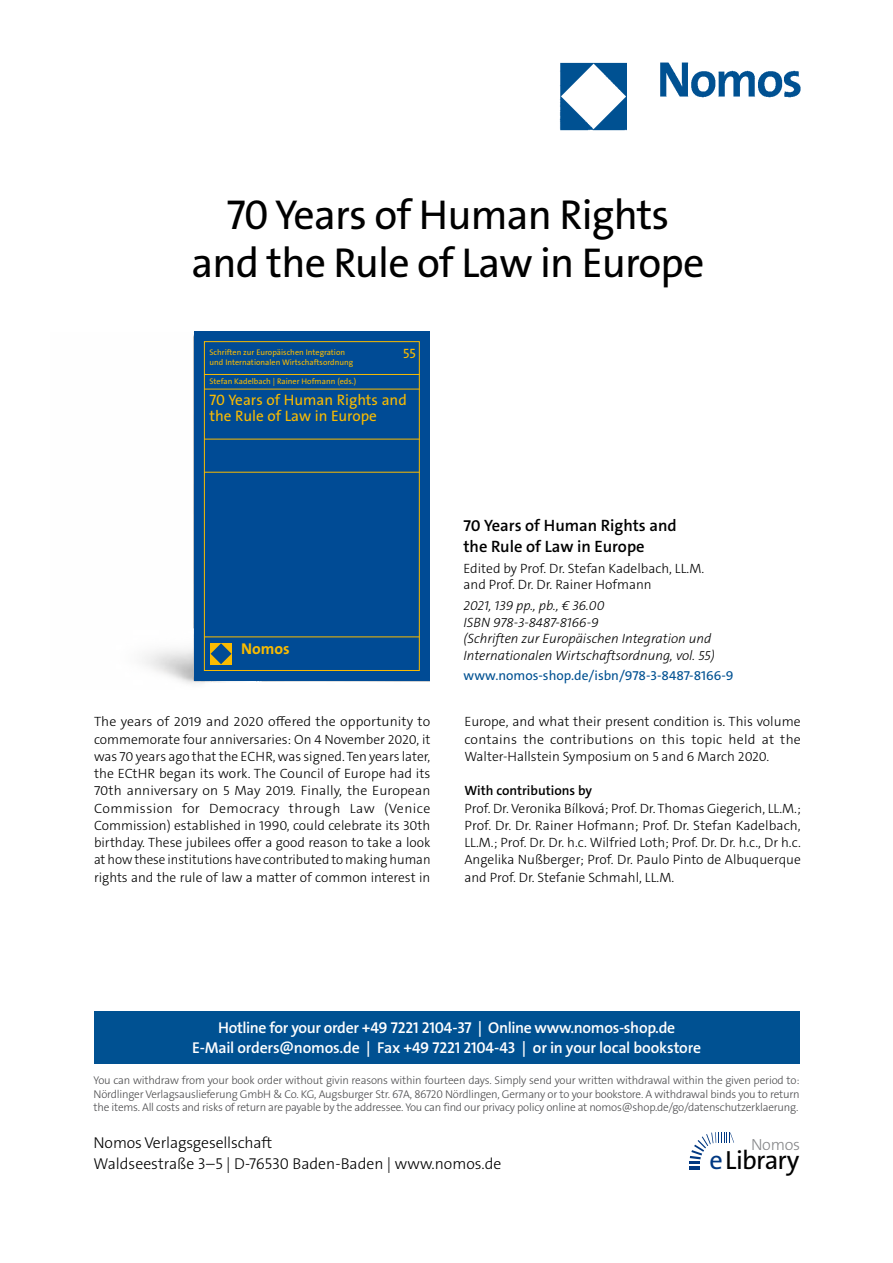
<style>
.page{position:relative;width:893px;height:1263px;background:#fff}
.page>*{position:absolute;margin:0;border:0;box-sizing:border-box;transform-origin:0 0}
.t1{font:42px/48px "The Sans Os F";letter-spacing:-.02em;color:#000;text-align:center}
.t2{font:26.4px "The Sans Os F";letter-spacing:-.03em;color:#000}
.t3{font:600 16.5px/21px "The Sans C5";color:#000}
.t4{font:300 16.2px "The Sans Os F";letter-spacing:-.02em;color:#87888a}
.t5{font:600 15.75px/21px "The Sans Os F";letter-spacing:-.02em;color:#fff;text-align:center}
.t6{font:300 15.75px/21px "The Sans Os F";color:#000}
.t7{font:700 15.75px "The Sans Os F";color:#fabb00}
.t8{font:15.15px/16.4px "The Sans Os F";color:#fabb00}
.t9{font:300 13.5px/17.2px "The Sans C5";color:#000;text-align:justify}
.t10{font:italic 300 13.5px/16.5px "The Sans C5";color:#000}
.t11{font:13.5px "The Sans C5";color:#005192}
.t12{font:600 13.5px "The Sans C5";color:#000}
.t13{font:13.5px "The Sans Os F";color:#fabb00}
.t14{font:300 11.25px/13.5px "The Sans Os F";letter-spacing:-.02em;color:#4b4b4d;text-align:justify}
.t15{font:8.1px/9.8px "The Sans Os F";color:#fabb00}
.s1{color:#003882}
</style>
<div class="page">
<div style="left:94px;top:1011px;width:705px;height:52px;background:#005192"></div>
<hr style="left:689px;top:1166px;width:11px;height:4px;background:#003882">
<svg style="left:689px;top:1132px;width:45px;height:32px"></svg>
<img style="left:559px;top:62px;width:242px;height:69px">
<img style="left:144px;top:335px;width:285px;height:349px">
<div style="left:194px;top:331px;width:236px;height:349px;background:#004b95"></div>
<div style="left:204px;top:341px;width:216px;height:330px;border:1px solid #fabb00"></div>
<hr style="left:204px;top:374px;width:216px;height:1px;background:#fabb00">
<hr style="left:204px;top:389px;width:216px;height:1px;background:#fabb00">
<hr style="left:204px;top:439px;width:216px;height:1px;background:#fabb00">
<hr style="left:204px;top:472px;width:216px;height:1px;background:#fabb00">
<hr style="left:204px;top:637px;width:216px;height:1px;background:#fabb00">
<div style="left:210px;top:643px;width:22px;height:21px;background:#fabb00"></div>
<svg style="left:211px;top:643px;width:20px;height:21px"></svg>
<h1 class="t1" style="left:191px;top:195px;width:515px">70 Years of Human Rights and the Rule of Law in Europe</h1>
<p class="t15" style="left:209px;top:348px;width:145px">Schriften zur Europäischen Integration und Internationalen Wirtschaftsordnung</p>
<p class="t13" style="left:403px;top:348px;width:14px">55</p>
<p class="t15" style="left:209px;top:377px;width:148px">Stefan Kadelbach | Rainer Hofmann (eds.)</p>
<p class="t8" style="left:209px;top:393px;width:199px">70 Years of Human Rights and the Rule of Law in Europe</p>
<p class="t7" style="left:241px;top:638px;width:50px">Nomos</p>
<p class="t3" style="left:463px;top:515px;width:215px">70 Years of Human Rights and the Rule of Law in Europe</p>
<p class="t9" style="left:463px;top:560px;width:242px;line-height:16.5px">Edited by Prof. Dr. Stefan Kadelbach, LL.M. and Prof. Dr. Dr. Rainer Hofmann</p>
<p class="t10" style="left:463px;top:597px;width:253px">2021, 139 pp., pb., € 36.00<br>ISBN 978-3-8487-8166-9<br>(Schriften zur Europäischen Integration und Internationalen Wirtschaftsordnung, vol. 55)</p>
<p class="t11" style="left:463px;top:667px;width:271px">www.nomos-shop.de/isbn/978-3-8487-8166-9</p>
<p class="t9" style="left:94px;top:713px;width:338px">The years of 2019 and 2020 offered the opportunity to commemorate four anniversaries: On 4 November 2020, it was 70 years ago that the ECHR, was signed. Ten years later, the ECtHR began its work. The Council of Europe had its 70th anniversary on 5 May 2019. Finally, the European Commission for Democracy through Law (Venice Commission) established in 1990, could celebrate its 30th birthday. These jubilees offer a good reason to take a look at how these institutions have contributed to making human rights and the rule of law a matter of common interest in</p>
<p class="t9" style="left:464px;top:713px;width:338px">Europe, and what their present condition is. This volume contains the contributions on this topic held at the Walter-Hallstein Symposium on 5 and 6 March 2020.</p>
<p class="t12" style="left:464px;top:782px;width:129px">With contributions by</p>
<p class="t9" style="left:464px;top:799px;width:338px">Prof. Dr. Veronika Bílková; Prof. Dr. Thomas Giegerich, LL.M.; Prof. Dr. Dr. Rainer Hofmann; Prof. Dr. Stefan Kadelbach, LL.M.; Prof. Dr. Dr. h.c. Wilfried Loth; Prof. Dr. Dr. h.c., Dr h.c.<br>Angelika Nußberger; Prof. Dr. Paulo Pinto de Albuquerque and Prof. Dr. Stefanie Schmahl, LL.M.</p>
<p class="t5" style="left:192px;top:1017px;width:510px">Hotline for your order +49 7221 2104-37 | Online www.nomos-shop.de<br>E-Mail orders@nomos.de | Fax +49 7221 2104-43 | or in your local bookstore</p>
<p class="t14" style="left:94px;top:1074px;width:708px">You can withdraw from your book order without givin reasons within fourteen days. Simply send your written withdrawal within the given period to:<br>Nördlinger Verlagsauslieferung GmbH &amp; Co. KG, Augsburger Str. 67A, 86720 Nördlingen, Germany or to your bookstore. A withdrawal binds you to return the items. All costs and risks of return are payable by the addressee. You can find our privacy policy online at nomos@shop.de/go/datenschutzerklaerung.</p>
<p class="t6" style="left:94px;top:1133px;width:409px">Nomos Verlagsgesellschaft<br>Waldseestraße 3–5 | D-76530 Baden-Baden | www.nomos.de</p>
<p class="t4" style="left:751px;top:1134px;width:51px">Nomos</p>
<h2 class="t2" style="left:709px;top:1150px;width:91px"><span class="s1">e</span>Library</h2>
</div>
